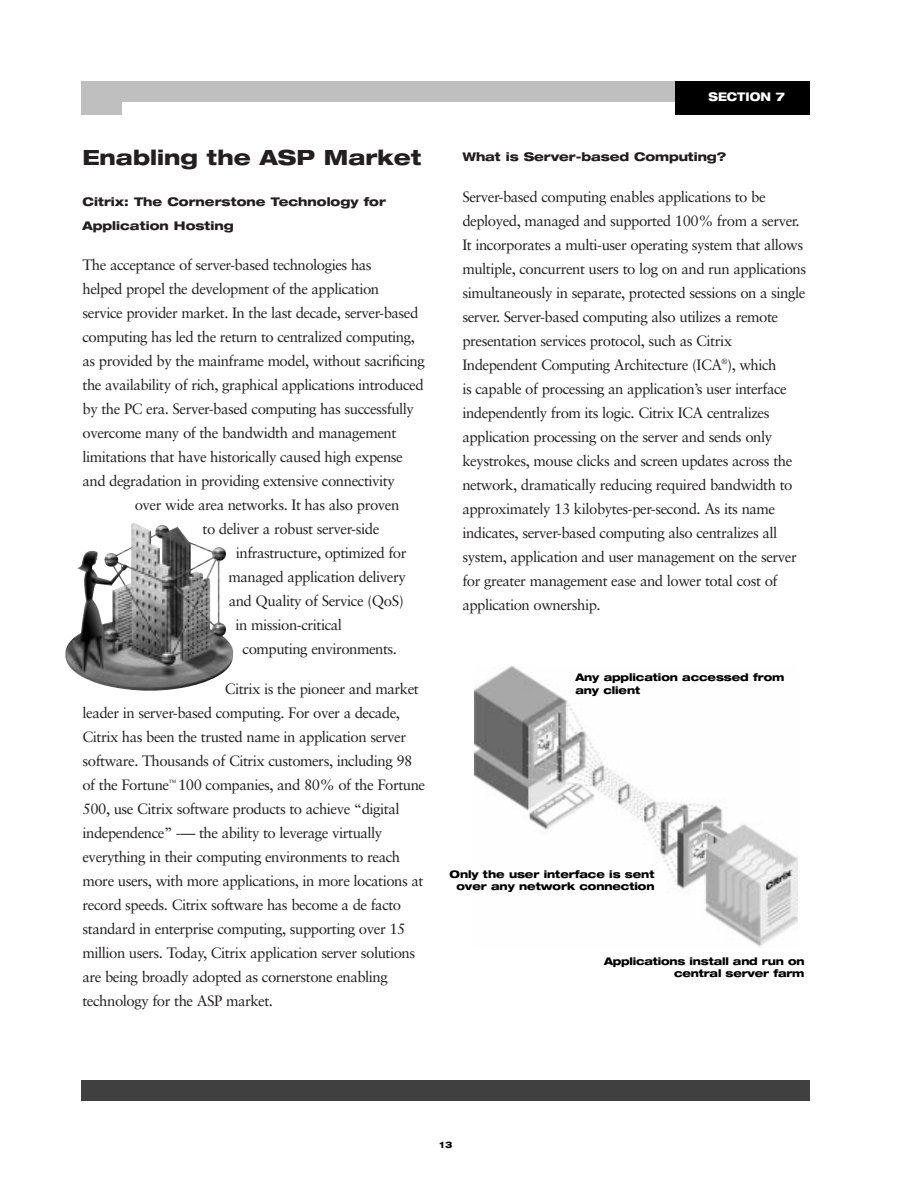
<style>
.page{position:relative;width:918px;height:1188px;background:#fff}
.page>*{position:absolute;margin:0;border:0;box-sizing:border-box;transform-origin:0 0}
.t1{font:800 expanded 21px "Helvetica Neue";color:#231f20}
.t2{font:15px/24px "Sabon";letter-spacing:-.035em;color:#231f20}
.t3{font:800 expanded 12px/24px "Helvetica Neue";color:#231f20}
.t4{font:800 expanded 12px "Helvetica Neue";color:#fff;scale:.9 1}
.t5{font:800 expanded 10.5px/12.6px "Helvetica Neue";letter-spacing:-.01em;color:#000;text-align:right}
.t6{font:800 expanded 9px "Helvetica Neue";color:#000;scale:.9 1}
.s1{color:#fff}
</style>
<div class="page">
<div style="left:81px;top:1080px;width:729px;height:20px;background:#404040"></div>
<div style="left:81px;top:81px;width:675px;height:20px;background:#bfbfbf"></div>
<div style="left:675px;top:81px;width:135px;height:34px;background:#000"></div>
<div style="left:81px;top:81px;width:41px;height:33px;background:#bfbfbf"></div>
<img style="left:475px;top:666px;width:322px;height:281px">
<img style="left:66px;top:523px;width:167px;height:168px">
<h1 class="t1" style="left:82px;top:150px;width:341px">Enabling the ASP Market</h1>
<p class="t3" style="left:82px;top:191px;width:305px">Citrix: The Cornerstone Technology for<br>Application Hosting</p>
<p class="t2" style="left:82px;top:254px;width:291px">The acceptance of server-based technologies has</p>
<p class="t2" style="left:82px;top:278px;width:298px">helped propel the development of the application</p>
<p class="t2" style="left:82px;top:302px;width:337px">service provider market. In the last decade, server-based</p>
<p class="t2" style="left:82px;top:326px;width:334px">computing has led the return to centralized computing,</p>
<p class="t2" style="left:82px;top:350px;width:344px">as provided by the mainframe model, without sacrificing</p>
<p class="t2" style="left:82px;top:374px;width:343px">the availability of rich, graphical applications introduced</p>
<p class="t2" style="left:82px;top:398px;width:333px">by the PC era. Server-based computing has successfully</p>
<p class="t2" style="left:82px;top:422px;width:315px">overcome many of the bandwidth and management</p>
<p class="t2" style="left:82px;top:446px;width:322px">limitations that have historically caused high expense</p>
<p class="t2" style="left:82px;top:470px;width:314px">and degradation in providing extensive connectivity</p>
<p class="t2" style="left:135px;top:494px;width:266px">over wide area networks. It has also proven</p>
<p class="t2" style="left:203px;top:518px;width:178px">to deliver a robust server-side</p>
<p class="t2" style="left:236px;top:542px;width:172px">infrastructure, optimized for</p>
<p class="t2" style="left:229px;top:566px;width:179px">managed application delivery</p>
<p class="t2" style="left:229px;top:590px;width:176px">and Quality of Service (QoS)</p>
<p class="t2" style="left:236px;top:614px;width:108px">in mission-critical</p>
<p class="t2" style="left:243px;top:638px;width:156px">computing environments.</p>
<p class="t2" style="left:82px;top:678px;width:344px;text-indent:142px">Citrix is the pioneer and market leader in server-based computing. For over a decade, Citrix has been the trusted name in application server software. Thousands of Citrix customers, including 98 of the Fortune<sup>™</sup> 100 companies, and 80% of the Fortune 500, use Citrix software products to achieve “digital independence” -— the ability to leverage virtually everything in their computing environments to reach more users, with more applications, in more locations at record speeds. Citrix software has become a de facto standard in enterprise computing, supporting over 15 million users. Today, Citrix application server solutions are being broadly adopted as cornerstone enabling technology for the ASP market.</p>
<p class="t4" style="left:708px;top:92px;width:86px">SECTION 7</p>
<p class="t3" style="left:462px;top:147px;width:266px">What is Server-based Computing?</p>
<p class="t2" style="left:462px;top:186px;width:345px">Server-based computing enables applications to be deployed, managed and supported 100% from a server.<br>It incorporates a multi-user operating system that allows multiple, concurrent users to log on and run applications simultaneously in separate, protected sessions on a single server. Server-based computing also utilizes a remote presentation services protocol, such as Citrix Independent Computing Architecture (ICA<sup>®</sup>), which<br>is capable of processing an application’s user interface independently from its logic. Citrix ICA centralizes application processing on the server and sends only keystrokes, mouse clicks and screen updates across the network, dramatically reducing required bandwidth to approximately 13 kilobytes-per-second. As its name indicates, server-based computing also centralizes all system, application and user management on the server for greater management ease and lower total cost of application ownership.</p>
<p class="t5" style="left:575px;top:673px;width:211px;text-align:left">Any application accessed from any client</p>
<p class="t5" style="left:450px;top:869px;width:206px">Only the user interface is sent over any network connection</p>
<p class="t5" style="left:604px;top:956px;width:202px">Applications install and run on central server farm</p>
<p class="t6" style="left:431px;top:1141px;width:35px"><span class="s1">■</span>13<span class="s1">■</span></p>
</div>
